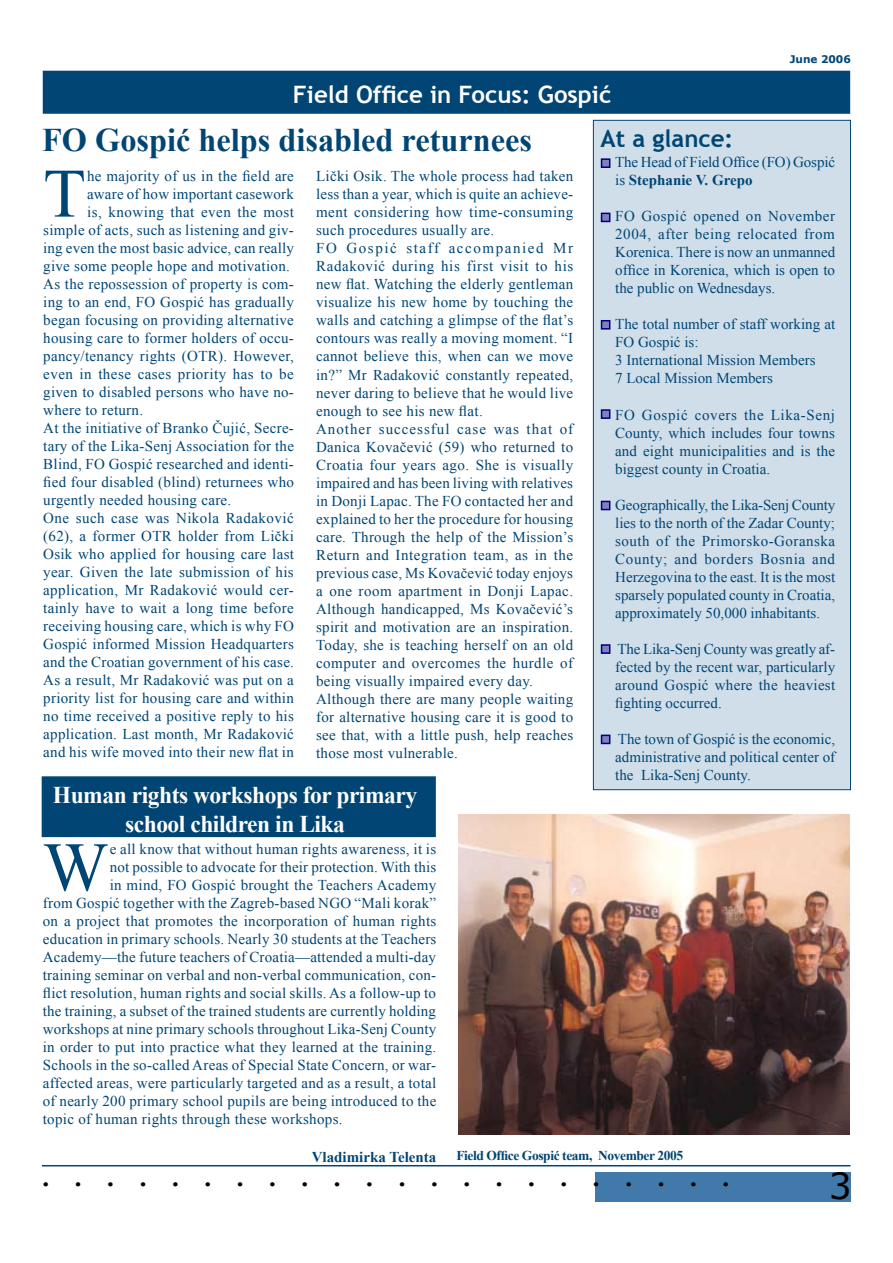
<style>
.page{position:relative;width:893px;height:1263px;background:#fff}
.page>*{position:absolute;margin:0;border:0;box-sizing:border-box;transform-origin:0 0}
.t1{font:69.3px "Times New Roman";color:#004573}
.t2{font:36px "Verdana";color:#000}
.t3{font:700 33px "Times New Roman";color:#004573}
.t4{font:700 27px "Times New Roman";color:#000}
.t5{font:700 24px/29.2px "Times New Roman";letter-spacing:-.02em;color:#fffdfd;text-align:center}
.t6{font:700 24px "Trebuchet MS";color:#fff}
.t7{font:700 24px "Trebuchet MS";color:#004573}
.t8{font:15px/18px "Times New Roman";letter-spacing:.02em;color:#004573;text-align:justify}
.t9{font:15px/18px "Times New Roman";color:#004573}
.t10{font:15px/18px "Times New Roman";letter-spacing:-.01em;color:#004573}
.t11{font:700 15px "Times New Roman";color:#004573}
.t12{font:700 13.5px "Times New Roman";letter-spacing:-.03em;color:#004573}
.t13{font:700 10.5px "Verdana";color:#004573}
.s1{font-weight:700}
</style>
<div class="page">
<div style="left:595px;top:1172px;width:255px;height:29px;background:#4179aa"></div>
<div style="left:42px;top:777px;width:393px;height:59px;background:#004573"></div>
<div style="left:42px;top:776px;width:394px;height:61px;border:2px solid #004573"></div>
<div style="left:44px;top:71px;width:805px;height:42px;background:#004573"></div>
<div style="left:43px;top:71px;width:807px;height:43px;border:2px solid #004573"></div>
<hr style="left:42px;top:1165px;width:808px;height:1px;background:#004573">
<div style="left:593px;top:120px;width:257px;height:670px;background:#d0deea"></div>
<div style="left:593px;top:120px;width:258px;height:670px;border:1px solid #004573"></div>
<div style="left:601px;top:159px;width:9px;height:8px;background:#8080bf"></div>
<div style="left:601px;top:158px;width:9px;height:10px;border:2px solid #00007f"></div>
<div style="left:601px;top:501px;width:9px;height:9px;background:#8080bf"></div>
<div style="left:601px;top:501px;width:9px;height:9px;border:2px solid #00007f"></div>
<div style="left:601px;top:213px;width:9px;height:8px;background:#8080bf"></div>
<div style="left:601px;top:213px;width:9px;height:9px;border:2px solid #00007f"></div>
<div style="left:601px;top:321px;width:9px;height:8px;background:#8080bf"></div>
<div style="left:601px;top:320px;width:9px;height:10px;border:2px solid #00007f"></div>
<div style="left:601px;top:410px;width:9px;height:8px;background:#8080bf"></div>
<div style="left:601px;top:409px;width:9px;height:10px;border:2px solid #00007f"></div>
<div style="left:601px;top:735px;width:9px;height:8px;background:#8080bf"></div>
<div style="left:601px;top:735px;width:9px;height:9px;border:2px solid #00007f"></div>
<div style="left:601px;top:645px;width:9px;height:8px;background:#8080bf"></div>
<div style="left:601px;top:644px;width:9px;height:10px;border:2px solid #00007f"></div>
<img style="left:458px;top:815px;width:392px;height:319px">
<p class="t13" style="left:790px;top:52px;width:63px">June 2006</p>
<h3 class="t6" style="left:293px;top:80px;width:320px">Field Office in Focus: Gospić</h3>
<h3 class="t7" style="left:600px;top:123px;width:134px">At a glance:</h3>
<p class="t10" style="left:615px;top:153px;width:221px">The Head of Field Office (FO) Gospić is <span class="s1">Stephanie V. Grepo</span></p>
<p class="t8" style="left:615px;top:207px;width:221px">FO Gospić opened on November 2004, after being relocated from Korenica. There is now an unmanned office in Korenica, which is open to the public on Wednesdays.</p>
<p class="t9" style="left:615px;top:315px;width:221px">The total number of staff working at<br>FO Gospić is:<br>3 International Mission Members<br>7 Local Mission Members</p>
<p class="t8" style="left:615px;top:405px;width:221px">FO Gospić covers the Lika-Senj County, which includes four towns and eight municipalities and is the biggest county in Croatia.</p>
<p class="t8" style="left:615px;top:495px;width:222px">Geographically, the Lika-Senj County lies to the north of the Zadar County; south of the Primorsko-Goranska County; and borders Bosnia and Herzegovina to the east. It is the most sparsely populated county in Croatia, approximately 50,000 inhabitants.</p>
<p class="t8" style="left:615px;top:639px;width:222px">The Lika-Senj County was greatly af&shy;fected by the recent war, particularly around Gospić where the heaviest fighting occurred.</p>
<p class="t8" style="left:615px;top:729px;width:221px">The town of Gospić is the economic, administrative and political center of the Lika-Senj County.</p>
<h3 class="t3" style="left:42px;top:117px;width:491px">FO Gospić helps disabled returnees</h3>
<h1 class="t1" style="left:43px;top:147px;width:44px">T</h1>
<p class="t8" style="left:87px;top:166px;width:208px">he majority of us in the field are</p>
<p class="t8" style="left:316px;top:167px;width:259px;text-align:left">Lički Osik. The whole process had taken less than a year, which is quite an achieve&shy;ment considering how time-consuming such procedures usually are.<br>FO Gospić staff accompanied Mr Radaković during his first visit to his new flat. Watching the elderly gentleman visualize his new home by touching the walls and catching a glimpse of the flat’s contours was really a moving moment. “I cannot believe this, when can we move in?” Mr Radaković constantly repeated, never daring to believe that he would live enough to see his new flat.<br>Another successful case was that of Danica Kovačević (59) who returned to Croatia four years ago. She is visually impaired and has been living with relatives in Donji Lapac. The FO contacted her and explained to her the procedure for housing care. Through the help of the Mission’s Return and Integration team, as in the previous case, Ms Kovačević today enjoys a one room apartment in Donji Lapac.<br>Although handicapped, Ms Kovačević’s spirit and motivation are an inspiration.<br>Today, she is teaching herself on an old computer and overcomes the hurdle of being visually impaired every day.<br>Although there are many people waiting for alternative housing care it is good to see that, with a little push, help reaches those most vulnerable.</p>
<p class="t8" style="left:87px;top:184px;width:208px">aware of how important casework</p>
<p class="t8" style="left:87px;top:202px;width:209px">is, knowing that even the most</p>
<p class="t8" style="left:43px;top:220px;width:252px">simple of acts, such as listening and giv-</p>
<p class="t8" style="left:43px;top:238px;width:252px">ing even the most basic advice, can really</p>
<p class="t8" style="left:43px;top:256px;width:248px">give some people hope and motivation.</p>
<p class="t8" style="left:43px;top:274px;width:252px">As the repossession of property is com-</p>
<p class="t8" style="left:43px;top:292px;width:252px">ing to an end, FO Gospić has gradually</p>
<p class="t8" style="left:43px;top:310px;width:252px">began focusing on providing alternative</p>
<p class="t8" style="left:43px;top:328px;width:252px">housing care to former holders of occu-</p>
<p class="t8" style="left:43px;top:346px;width:252px">pancy/tenancy rights (OTR). However,</p>
<p class="t8" style="left:43px;top:364px;width:252px">even in these cases priority has to be</p>
<p class="t8" style="left:43px;top:382px;width:252px">given to disabled persons who have no-</p>
<p class="t8" style="left:43px;top:400px;width:101px">where to return.</p>
<p class="t8" style="left:43px;top:418px;width:252px">At the initiative of Branko Čujić, Secre-</p>
<p class="t8" style="left:43px;top:436px;width:252px">tary of the Lika-Senj Association for the</p>
<p class="t8" style="left:43px;top:454px;width:252px">Blind, FO Gospić researched and identi-</p>
<p class="t8" style="left:43px;top:472px;width:252px">fied four disabled (blind) returnees who</p>
<p class="t8" style="left:43px;top:490px;width:190px">urgently needed housing care.</p>
<p class="t8" style="left:43px;top:508px;width:252px">One such case was Nikola Radaković</p>
<p class="t8" style="left:43px;top:526px;width:252px">(62), a former OTR holder from Lički</p>
<p class="t8" style="left:43px;top:544px;width:252px">Osik who applied for housing care last</p>
<p class="t8" style="left:43px;top:562px;width:252px">year. Given the late submission of his</p>
<p class="t8" style="left:43px;top:580px;width:252px">application, Mr Radaković would cer-</p>
<p class="t8" style="left:43px;top:598px;width:252px">tainly have to wait a long time before</p>
<p class="t8" style="left:43px;top:616px;width:252px">receiving housing care, which is why FO</p>
<p class="t8" style="left:43px;top:634px;width:252px">Gospić informed Mission Headquarters</p>
<p class="t8" style="left:43px;top:652px;width:252px">and the Croatian government of his case.</p>
<p class="t8" style="left:43px;top:670px;width:252px">As a result, Mr Radaković was put on a</p>
<p class="t8" style="left:43px;top:688px;width:252px">priority list for housing care and within</p>
<p class="t8" style="left:43px;top:706px;width:252px">no time received a positive reply to his</p>
<p class="t8" style="left:43px;top:724px;width:252px">application. Last month, Mr Radaković</p>
<p class="t8" style="left:43px;top:742px;width:252px">and his wife moved into their new flat in</p>
<h3 class="t5" style="left:53px;top:780px;width:366px">Human rights workshops for primary school children in Lika</h3>
<h1 class="t1" style="left:43px;top:820px;width:67px">W</h1>
<p class="t8" style="left:110px;top:840px;width:328px">e all know that without human rights awareness, it is</p>
<p class="t8" style="left:110px;top:858px;width:328px">not possible to advocate for their protection. With this</p>
<p class="t8" style="left:110px;top:876px;width:328px">in mind, FO Gospić brought the Teachers Academy</p>
<p class="t8" style="left:43px;top:894px;width:395px">from Gospić together with the Zagreb-based NGO “Mali korak”</p>
<p class="t8" style="left:43px;top:912px;width:395px">on a project that promotes the incorporation of human rights</p>
<p class="t8" style="left:43px;top:930px;width:395px">education in primary schools. Nearly 30 students at the Teachers</p>
<p class="t8" style="left:43px;top:948px;width:395px">Academy—the future teachers of Croatia—attended a multi-day</p>
<p class="t8" style="left:43px;top:966px;width:395px">training seminar on verbal and non-verbal communication, con-</p>
<p class="t8" style="left:43px;top:984px;width:395px">flict resolution, human rights and social skills. As a follow-up to</p>
<p class="t8" style="left:43px;top:1002px;width:395px">the training, a subset of the trained students are currently holding</p>
<p class="t8" style="left:43px;top:1020px;width:395px">workshops at nine primary schools throughout Lika-Senj County</p>
<p class="t8" style="left:43px;top:1038px;width:395px">in order to put into practice what they learned at the training.</p>
<p class="t8" style="left:43px;top:1056px;width:395px">Schools in the so-called Areas of Special State Concern, or war-</p>
<p class="t8" style="left:43px;top:1074px;width:395px">affected areas, were particularly targeted and as a result, a total</p>
<p class="t8" style="left:43px;top:1092px;width:395px">of nearly 200 primary school pupils are being introduced to the</p>
<p class="t8" style="left:43px;top:1110px;width:301px">topic of human rights through these workshops.</p>
<p class="t11" style="left:312px;top:1146px;width:126px">Vladimirka Telenta</p>
<p class="t12" style="left:456px;top:1146px;width:228px">Field Office Gospić team, November 2005</p>
<h3 class="t4" style="left:43px;top:1158px;width:688px">......................</h3>
<h2 class="t2" style="left:829px;top:1163px;width:24px">3</h2>
</div>
